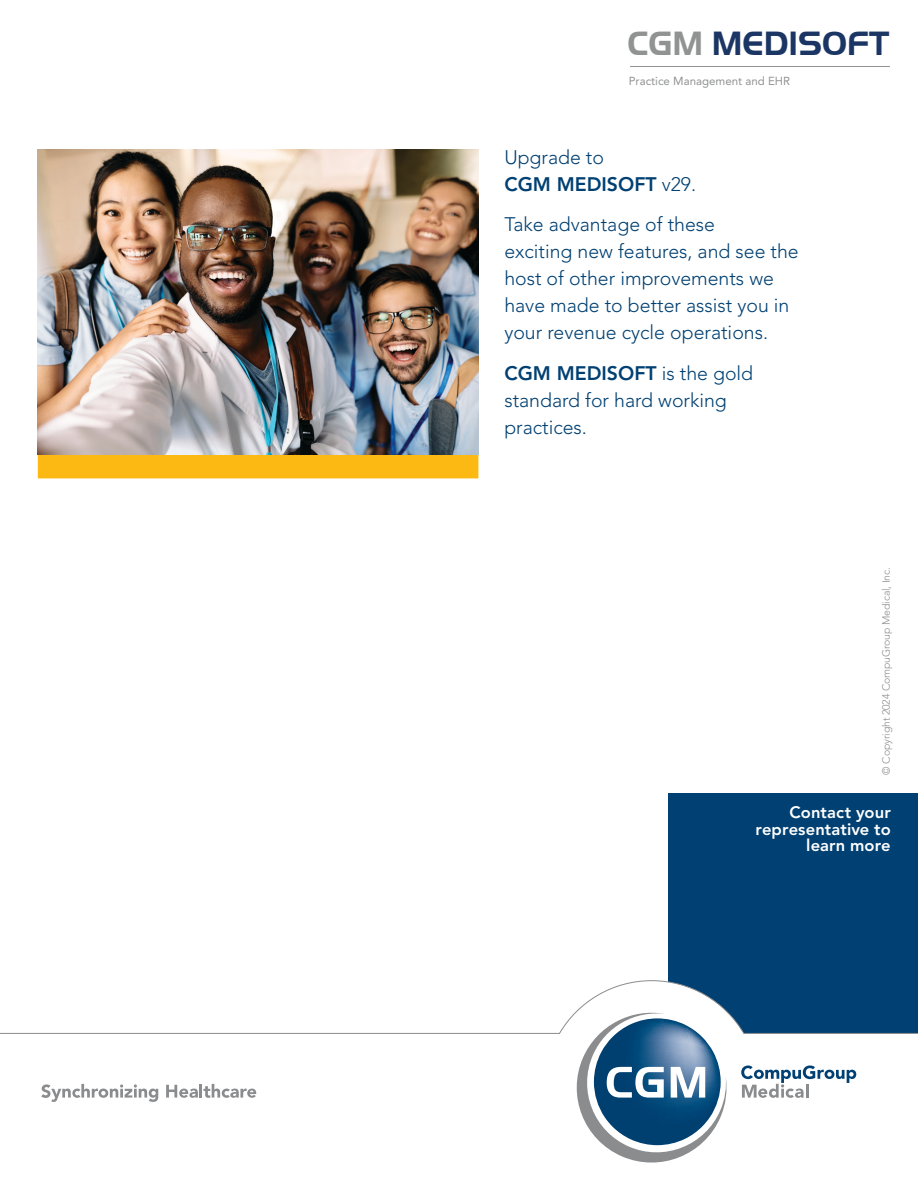
<style>
.page{position:relative;width:918px;height:1188px;background:#fff}
.page>*{position:absolute;margin:0;border:0;box-sizing:border-box;transform-origin:0 0}
.t1{font:700 34.8px "Handel Gothic Com";color:#1b3664}
.BODY_TEXT{font:300 19.5px/27px "Avenir LT Std";color:#004072}
.t2{font:800 16.5px/16.5px "Avenir LT Std";letter-spacing:.005em;color:#fff;text-align:right}
.t3{font:11.55px "Avenir LT Std";color:#919292}
.t4{font:300 10.5px "Avenir LT Std";letter-spacing:-.01em;color:#8a8c8e}
.s1{color:#919292}
.s2{font-weight:800}
</style>
<div class="page">
<div style="left:38px;top:191px;width:440px;height:287px;background:#fdb913"></div>
<img style="left:38px;top:149px;width:440px;height:305px">
<hr style="left:630px;top:67px;width:259px;height:1px;background:#919292">
<div style="left:669px;top:793px;width:249px;height:242px;background:#004072"></div>
<svg style="left:576px;top:1034px;width:152px;height:129px"></svg>
<svg style="left:741px;top:1066px;width:115px;height:32px"></svg>
<svg style="left:0;top:980px;width:918px;height:54px"></svg>
<svg style="left:41px;top:1084px;width:117px;height:18px"></svg>
<svg style="left:166px;top:1084px;width:90px;height:14px"></svg>
<h1 class="t1" style="left:627px;top:24px;width:263px"><span class="s1">CGM</span> MEDISOFT</h1>
<p class="t3" style="left:629px;top:75px;width:163px">Practice Management and EHR</p>
<p class="BODY_TEXT" style="left:504px;top:144px;width:193px">Upgrade to<br><span class="s2">CGM MEDISOFT</span> v29.</p>
<p class="BODY_TEXT" style="left:504px;top:211px;width:296px">Take advantage of these<br>exciting new features, and see the host of other improvements we have made to better assist you in your revenue cycle operations.</p>
<p class="BODY_TEXT" style="left:504px;top:360px;width:250px"><span class="s2">CGM MEDISOFT</span> is the gold standard for hard working practices.</p>
<p class="t4" style="left:880px;top:775px;width:209px;rotate:-90deg">© Copyright 2024 CompuGroup Medical, Inc.</p>
<p class="t2" style="left:756px;top:804px;width:137px">Contact your representative to learn more</p>
</div>
